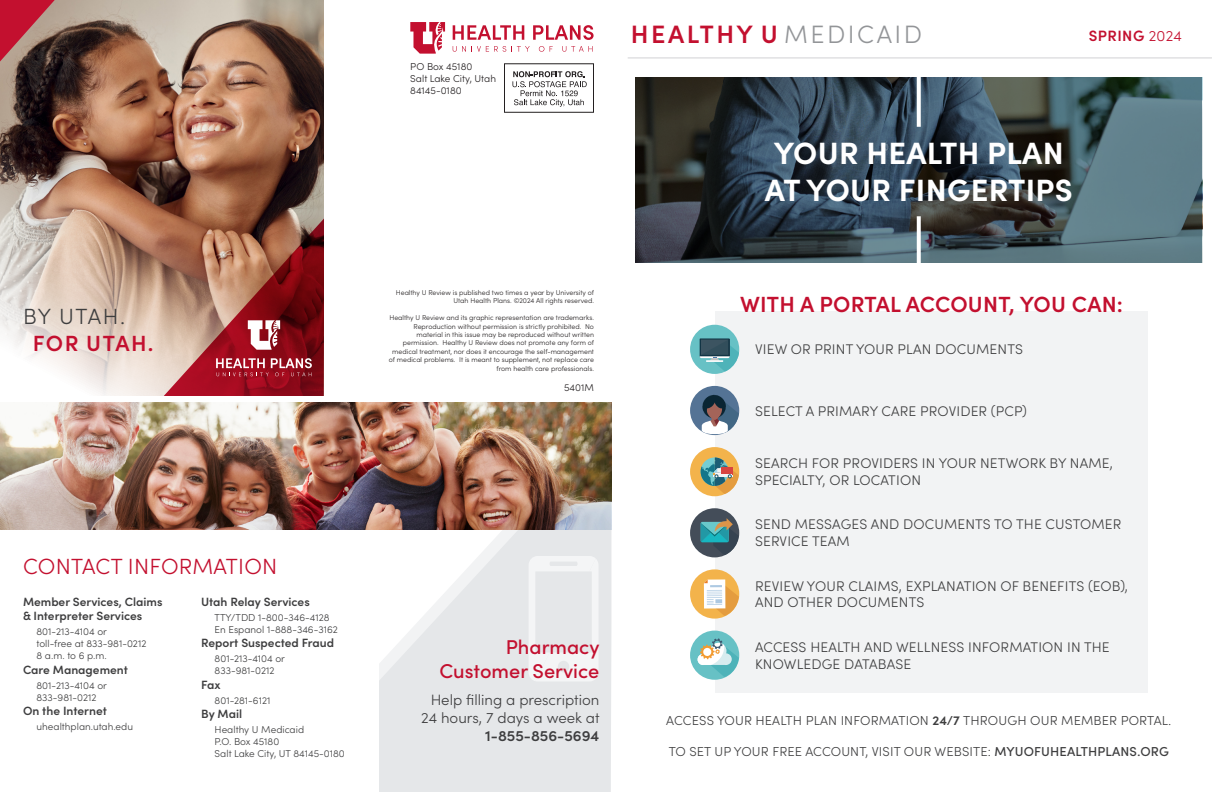
<style>
.page{position:relative;width:1224px;height:792px;background:#fff}
.page>*{position:absolute;margin:0;border:0;box-sizing:border-box;transform-origin:0 0}
.t1{font:700 30.8px/37px "Sofia Pro";letter-spacing:.01em;color:#fff}
.t2{font:600 25.2px "Sofia Pro";letter-spacing:.1em;color:#c3102f}
.t3{font:600 22px "Sofia Pro";letter-spacing:.01em;color:#c3102f}
.t4{font:300 22px "Sofia Pro";letter-spacing:.01em;color:#c3102f}
.t5{font:300 22px "Sofia Pro";letter-spacing:.06em;color:#3e3e3f}
.t6{font:500 20px/24px "Sofia Pro";color:#c3102f;text-align:right}
.t7{font:300 15px/18px "Sofia Pro";color:#3e3e3f;text-align:right}
.t8{font:600 15px "Sofia Pro";letter-spacing:.03em;color:#c3102f}
.t9{font:300 14px/16.8px "Sofia Pro";letter-spacing:.01em;color:#3e3e3f}
.t10{font:300 13px "Sofia Pro";letter-spacing:.01em;color:#3e3e3f}
.t11{font:600 12px "Sofia Pro";color:#3e3e3f}
.t12{font:300 10px "Sofia Pro";color:#3e3e3f}
.t13{font:300 10px "Sofia Pro";color:#231f20}
.t14{font:300 7px/8.4px "Sofia Pro";color:#231f20;text-align:right}
.s1{font-weight:300;color:#939598}
.s2{font-weight:300}
.s3{font-weight:600}
.s4{font-weight:500}
</style>
<div class="page">
<img style="left:0;top:402px;width:611px;height:127px">
<hr style="left:628px;top:58px;width:584px;height:1px;background:#d1d2d4">
<svg style="left:453px;top:46px;width:13px;height:6px"></svg>
<svg style="left:477px;top:46px;width:53px;height:6px"></svg>
<svg style="left:539px;top:46px;width:5px;height:6px"></svg>
<svg style="left:562px;top:46px;width:31px;height:6px"></svg>
<svg style="left:453px;top:25px;width:71px;height:15px"></svg>
<svg style="left:533px;top:25px;width:61px;height:15px"></svg>
<svg style="left:410px;top:22px;width:35px;height:32px"></svg>
<svg style="left:504px;top:63px;width:90px;height:50px"></svg>
<img style="left:254px;top:412px;width:357px;height:118px">
<img style="left:270px;top:429px;width:341px;height:363px">
<div style="left:150px;top:536px;width:229px;height:256px;background:#fff"></div>
<svg style="left:529px;top:556px;width:70px;height:125px"></svg>
<div style="left:715px;top:312px;width:432px;height:381px;background:#f2f3f4"></div>
<div style="left:690px;top:631px;width:49px;height:49px;background:#67c1c5;border-radius:50%"></div>
<svg style="left:698px;top:638px;width:41px;height:39px"></svg>
<div style="left:690px;top:569px;width:49px;height:50px;background:#f3b34b;border-radius:50%"></div>
<svg style="left:704px;top:579px;width:35px;height:37px"></svg>
<div style="left:690px;top:325px;width:49px;height:49px;background:#67c1c5;border-radius:50%"></div>
<svg style="left:700px;top:338px;width:39px;height:33px"></svg>
<div style="left:690px;top:386px;width:49px;height:49px;background:#547395;border-radius:50%"></div>
<svg style="left:702px;top:394px;width:37px;height:40px"></svg>
<div style="left:690px;top:447px;width:49px;height:49px;background:#f3b34b;border-radius:50%"></div>
<svg style="left:701px;top:457px;width:38px;height:37px"></svg>
<div style="left:721px;top:467px;width:12px;height:7px;background:#d74540"></div>
<div style="left:690px;top:508px;width:49px;height:49px;background:#444d59;border-radius:50%"></div>
<svg style="left:701px;top:518px;width:38px;height:37px"></svg>
<img style="left:0;top:0;width:324px;height:396px">
<svg style="left:164px;top:219px;width:160px;height:177px;background:#a14f49"></svg>
<svg style="left:0;top:0;width:55px;height:62px;background:#a6454d"></svg>
<svg style="left:635px;top:78px;width:567px;height:185px;background:#3b4b53"></svg>
<svg style="left:917px;top:216px;width:4px;height:47px"></svg>
<svg style="left:917px;top:77px;width:4px;height:50px"></svg>
<p class="t5" style="left:23px;top:301px;width:104px">BY UTAH.</p>
<p class="t3" style="left:33px;top:326px;width:122px">FOR UTAH.</p>
<p class="t4" style="left:23px;top:551px;width:256px">CONTACT INFORMATION</p>
<p class="t11" style="left:23px;top:593px;width:141px">Member Services, Claims</p>
<p class="t11" style="left:23px;top:607px;width:121px">&amp; Interpreter Services</p>
<p class="t12" style="left:37px;top:625px;width:72px">801-213-4104 or</p>
<p class="t12" style="left:37px;top:637px;width:111px">toll-free at 833-981-0212</p>
<p class="t12" style="left:37px;top:649px;width:72px">8 a.m. to 6 p.m.</p>
<p class="t11" style="left:23px;top:660px;width:106px">Care Management</p>
<p class="t12" style="left:37px;top:678px;width:72px">801-213-4104 or</p>
<p class="t12" style="left:37px;top:690px;width:61px">833-981-0212</p>
<p class="t11" style="left:23px;top:702px;width:85px">On the Internet</p>
<p class="t12" style="left:37px;top:719px;width:98px">uhealthplan.utah.edu</p>
<p class="t11" style="left:201px;top:593px;width:110px">Utah Relay Services</p>
<p class="t12" style="left:215px;top:610px;width:116px">TTY/TDD 1-800-346-4128</p>
<p class="t12" style="left:215px;top:622px;width:125px">En Espanol 1-888-346-3162</p>
<p class="t11" style="left:201px;top:634px;width:134px">Report Suspected Fraud</p>
<p class="t12" style="left:215px;top:652px;width:72px">801-213-4104 or</p>
<p class="t12" style="left:215px;top:664px;width:61px">833-981-0212</p>
<p class="t11" style="left:201px;top:675px;width:21px">Fax</p>
<p class="t12" style="left:215px;top:693px;width:57px">801-281-6121</p>
<p class="t11" style="left:201px;top:705px;width:42px">By Mail</p>
<p class="t12" style="left:215px;top:722px;width:91px">Healthy U Medicaid</p>
<p class="t12" style="left:215px;top:734px;width:66px">P.O. Box 45180</p>
<p class="t12" style="left:215px;top:746px;width:132px">Salt Lake City, UT 84145-0180</p>
<p class="t13" style="left:410px;top:60px;width:64px">PO Box 45180</p>
<p class="t13" style="left:410px;top:72px;width:87px">Salt Lake City, Utah</p>
<p class="t13" style="left:410px;top:84px;width:53px">84145-0180</p>
<p class="t2" style="left:631px;top:15px;width:293px">HEALTHY U <span class="s1">MEDICAID</span></p>
<p class="t8" style="left:1089px;top:24px;width:95px">SPRING <span class="s2">2024</span></p>
<p class="t1" style="left:765px;top:132px;width:310px">YOUR HEALTH PLAN<br>AT YOUR FINGERTIPS</p>
<p class="t14" style="left:396px;top:288px;width:200px">Healthy U Review is published two times a year by University of<br>Utah Health Plans. ©2024 All rights reserved.</p>
<p class="t14" style="left:389px;top:313px;width:207px">Healthy U Review and its graphic representation are trademarks.<br>Reproduction without permission is strictly prohibited. No material in this issue may be reproduced without written permission. Healthy U Review does not promote any form of medical treatment, nor does it encourage the self-management of medical problems. It is meant to supplement, not replace care from health care professionals.</p>
<p class="t13" style="left:564px;top:380px;width:31px">5401M</p>
<p class="t6" style="left:440px;top:634px;width:161px">Pharmacy<br>Customer Service</p>
<p class="t7" style="left:421px;top:690px;width:180px">Help filling a prescription<br>24 hours, 7 days a week at<br><span class="s3">1-855-856-5694</span></p>
<p class="t3" style="left:740px;top:287px;width:385px">WITH A PORTAL ACCOUNT, YOU CAN:</p>
<p class="t9" style="left:755px;top:340px;width:269px">VIEW OR PRINT YOUR PLAN DOCUMENTS</p>
<p class="t9" style="left:755px;top:401px;width:273px">SELECT A PRIMARY CARE PROVIDER (PCP)</p>
<p class="t9" style="left:755px;top:454px;width:359px">SEARCH FOR PROVIDERS IN YOUR NETWORK BY NAME,<br>SPECIALTY, OR LOCATION</p>
<p class="t9" style="left:755px;top:515px;width:368px">SEND MESSAGES AND DOCUMENTS TO THE CUSTOMER<br>SERVICE TEAM</p>
<p class="t9" style="left:755px;top:577px;width:375px">REVIEW YOUR CLAIMS, EXPLANATION OF BENEFITS (EOB),<br>AND OTHER DOCUMENTS</p>
<p class="t9" style="left:755px;top:638px;width:356px">ACCESS HEALTH AND WELLNESS INFORMATION IN THE<br>KNOWLEDGE DATABASE</p>
<p class="t10" style="left:666px;top:711px;width:507px">ACCESS YOUR HEALTH PLAN INFORMATION <span class="s3">24/7</span> THROUGH OUR MEMBER PORTAL.</p>
<p class="t10" style="left:669px;top:742px;width:502px">TO SET UP YOUR FREE ACCOUNT, VISIT OUR WEBSITE: <span class="s4">MYUOFUHEALTHPLANS.ORG</span></p>
</div>
